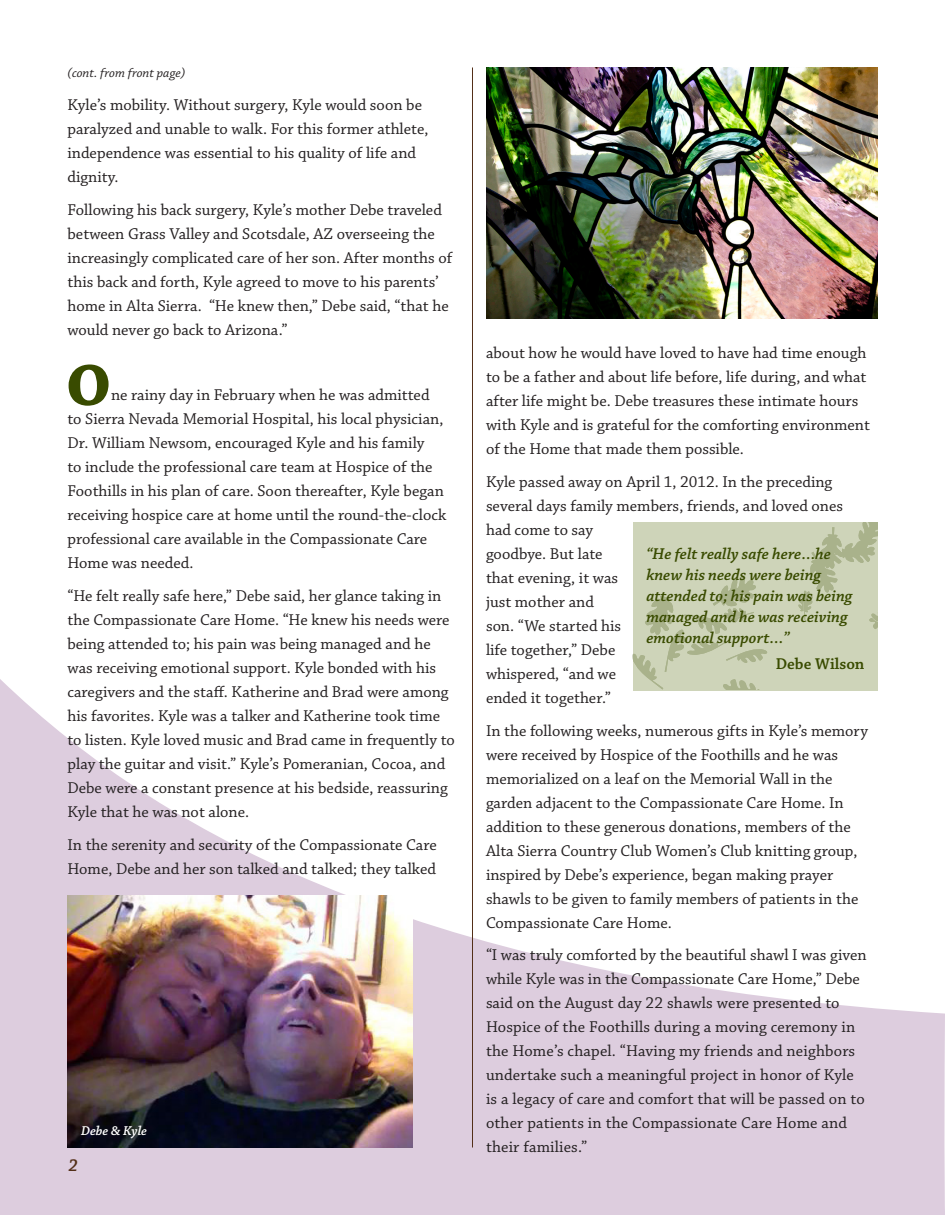
<style>
.page{position:relative;width:945px;height:1215px;background:#fff}
.page>*{position:absolute;margin:0;border:0;box-sizing:border-box;transform-origin:0 0}
.t1{font:italic 600 18px "Chaparral Pro";color:#532f18}
.t2{font:16.5px/24px "Chaparral Pro";color:#231f20}
.t3{font:italic 600 16.5px/21px "Chaparral Pro";color:#394b00}
.t4{font:600 16.5px "Chaparral Pro";color:#394b00}
.t5{font:italic 13.5px "Chaparral Pro";color:#231f20}
.t6{font:italic 600 13.5px "Chaparral Pro";color:#fff}
</style>
<div class="page">
<svg style="left:0;top:679px;width:945px;height:536px"></svg>
<hr style="left:472px;top:68px;width:1px;height:1080px;background:#532f18">
<img style="left:68px;top:896px;width:344px;height:252px">
<img style="left:486px;top:68px;width:392px;height:251px">
<svg style="left:633px;top:523px;width:245px;height:167px;background:#c9cfb3"></svg>
<svg style="left:69px;top:364px;width:40px;height:42px"></svg>
<p class="t5" style="left:68px;top:66px;width:119px">(cont. from front page)</p>
<p class="t2" style="left:68px;top:94px;width:363px">Kyle’s mobility. Without surgery, Kyle would soon be paralyzed and unable to walk. For this former athlete, independence was essential to his quality of life and dignity.</p>
<p class="t2" style="left:68px;top:199px;width:386px">Following his back surgery, Kyle’s mother Debe traveled between Grass Valley and Scotsdale, AZ overseeing the increasingly complicated care of her son. After months of this back and forth, Kyle agreed to move to his parents’ home in Alta Sierra. “He knew then,” Debe said, “that he would never go back to Arizona.”</p>
<p class="t2" style="left:68px;top:384px;width:380px;text-indent:44px">ne rainy day in February when he was admitted to Sierra Nevada Memorial Hospital, his local physician, Dr. William Newsom, encouraged Kyle and his family<br>to include the professional care team at Hospice of the Foothills in his plan of care. Soon thereafter, Kyle began receiving hospice care at home until the round-the-clock professional care available in the Compassionate Care Home was needed.</p>
<p class="t2" style="left:68px;top:584px;width:389px">“He felt really safe here,” Debe said, her glance taking in the Compassionate Care Home. “He knew his needs were being attended to; his pain was being managed and he was receiving emotional support. Kyle bonded with his caregivers and the staff. Katherine and Brad were among his favorites. Kyle was a talker and Katherine took time to listen. Kyle loved music and Brad came in frequently to play the guitar and visit.” Kyle’s Pomeranian, Cocoa, and Debe were a constant presence at his bedside, reassuring Kyle that he was not alone.</p>
<p class="t2" style="left:68px;top:833px;width:371px">In the serenity and security of the Compassionate Care<br>Home, Debe and her son talked and talked; they talked</p>
<p class="t6" style="left:81px;top:1123px;width:68px">Debe &amp; Kyle</p>
<p class="t1" style="left:69px;top:1155px;width:11px">2</p>
<p class="t2" style="left:486px;top:342px;width:386px">about how he would have loved to have had time enough to be a father and about life before, life during, and what after life might be. Debe treasures these intimate hours with Kyle and is grateful for the comforting environment of the Home that made them possible.</p>
<p class="t2" style="left:486px;top:470px;width:359px">Kyle passed away on April 1, 2012. In the preceding several days family members, friends, and loved ones had come to say<br>goodbye. But late<br>that evening, it was<br>just mother and<br>son. “We started his<br>life together,” Debe<br>whispered, “and we<br>ended it together.”</p>
<p class="t2" style="left:486px;top:719px;width:384px">In the following weeks, numerous gifts in Kyle’s memory were received by Hospice of the Foothills and he was memorialized on a leaf on the Memorial Wall in the garden adjacent to the Compassionate Care Home. In addition to these generous donations, members of the Alta Sierra Country Club Women’s Club knitting group, inspired by Debe’s experience, began making prayer shawls to be given to family members of patients in the Compassionate Care Home.</p>
<p class="t2" style="left:486px;top:944px;width:382px">“I was truly comforted by the beautiful shawl I was given while Kyle was in the Compassionate Care Home,” Debe said on the August day 22 shawls were presented to Hospice of the Foothills during a moving ceremony in the Home’s chapel. “Having my friends and neighbors undertake such a meaningful project in honor of Kyle is a legacy of care and comfort that will be passed on to other patients in the Compassionate Care Home and their families.”</p>
<p class="t3" style="left:646px;top:543px;width:208px">“He felt really safe here…he knew his needs were being attended to; his pain was being managed and he was receiving emotional support…”</p>
<p class="t4" style="left:776px;top:654px;width:90px">Debe Wilson</p>
</div>
